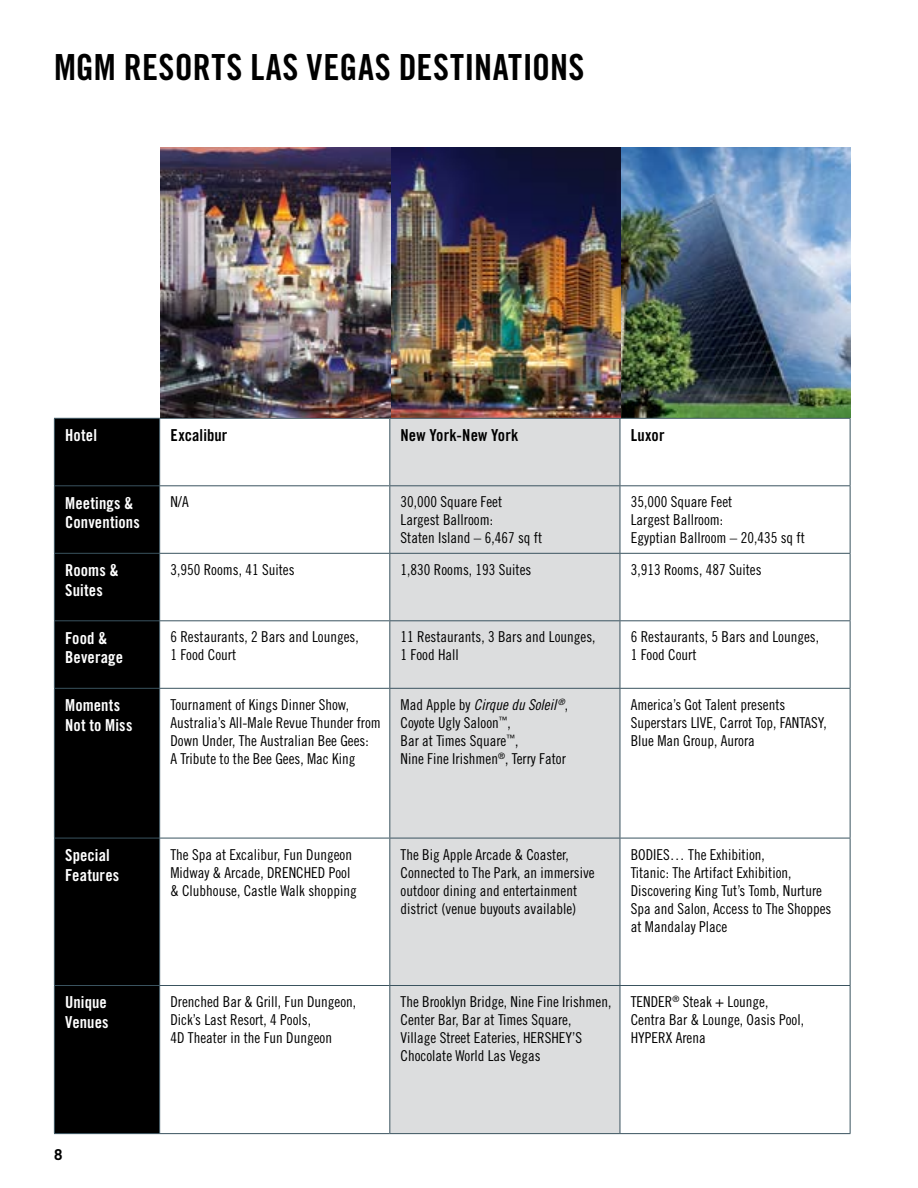
<style>
.page{position:relative;width:918px;height:1188px;background:#fff}
.page>*{position:absolute;margin:0;border:0;box-sizing:border-box;transform-origin:0 0}
.t1{font:36px "Trade Gothic LT Std Bd Cn 20";letter-spacing:.01em;color:#000}
.t2{font:16.5px/19.8px "Trade Gothic LT Std Bd Cn 20";letter-spacing:.005em;color:#fff}
.t3{font:16.5px "Trade Gothic LT Std Bd Cn 20";letter-spacing:.005em;color:#000}
.t4{font:15px/18px "Trade Gothic LT Std Cn 18";color:#000}
.t5{font:15px "Trade Gothic LT Std Cn 18 Obl";color:#000}
.t6{font:700 15px "Trade Gothic LT Std";color:#000}
.s1{font-family:"Trade Gothic LT Std Cn 18"}
</style>
<div class="page">
<img style="left:390px;top:148px;width:460px;height:270px">
<div style="left:55px;top:419px;width:104px;height:714px;background:#000"></div>
<svg style="left:160px;top:419px;width:229px;height:714px"></svg>
<div style="left:390px;top:419px;width:230px;height:714px;background:#dcddde"></div>
<svg style="left:621px;top:419px;width:229px;height:714px"></svg>
<hr style="left:54px;top:418px;width:106px;height:1px;background:#3a535f">
<hr style="left:54px;top:419px;width:1px;height:66px;background:#3a535f">
<hr style="left:160px;top:418px;width:230px;height:1px;background:#3a535f">
<hr style="left:159px;top:419px;width:1px;height:66px;background:#3a535f">
<hr style="left:390px;top:418px;width:230px;height:1px;background:#3a535f">
<hr style="left:389px;top:419px;width:1px;height:66px;background:#3a535f">
<hr style="left:620px;top:418px;width:230px;height:1px;background:#3a535f">
<hr style="left:620px;top:419px;width:1px;height:66px;background:#3a535f">
<hr style="left:850px;top:419px;width:1px;height:66px;background:#3a535f">
<hr style="left:54px;top:485px;width:106px;height:1px;background:#3a535f">
<hr style="left:54px;top:486px;width:1px;height:67px;background:#3a535f">
<hr style="left:160px;top:485px;width:230px;height:1px;background:#3a535f">
<hr style="left:159px;top:486px;width:1px;height:67px;background:#3a535f">
<hr style="left:390px;top:485px;width:230px;height:1px;background:#3a535f">
<hr style="left:389px;top:486px;width:1px;height:67px;background:#3a535f">
<hr style="left:620px;top:485px;width:230px;height:1px;background:#3a535f">
<hr style="left:620px;top:486px;width:1px;height:67px;background:#3a535f">
<hr style="left:850px;top:486px;width:1px;height:67px;background:#3a535f">
<hr style="left:54px;top:553px;width:106px;height:1px;background:#3a535f">
<hr style="left:54px;top:554px;width:1px;height:66px;background:#3a535f">
<hr style="left:160px;top:553px;width:230px;height:1px;background:#3a535f">
<hr style="left:159px;top:554px;width:1px;height:66px;background:#3a535f">
<hr style="left:390px;top:553px;width:230px;height:1px;background:#3a535f">
<hr style="left:389px;top:554px;width:1px;height:66px;background:#3a535f">
<hr style="left:620px;top:553px;width:230px;height:1px;background:#3a535f">
<hr style="left:620px;top:554px;width:1px;height:66px;background:#3a535f">
<hr style="left:850px;top:554px;width:1px;height:66px;background:#3a535f">
<hr style="left:54px;top:620px;width:106px;height:1px;background:#3a535f">
<hr style="left:54px;top:621px;width:1px;height:67px;background:#3a535f">
<hr style="left:160px;top:620px;width:230px;height:1px;background:#3a535f">
<hr style="left:159px;top:621px;width:1px;height:67px;background:#3a535f">
<hr style="left:390px;top:620px;width:230px;height:1px;background:#3a535f">
<hr style="left:389px;top:621px;width:1px;height:67px;background:#3a535f">
<hr style="left:620px;top:620px;width:230px;height:1px;background:#3a535f">
<hr style="left:620px;top:621px;width:1px;height:67px;background:#3a535f">
<hr style="left:850px;top:621px;width:1px;height:67px;background:#3a535f">
<hr style="left:54px;top:688px;width:106px;height:1px;background:#3a535f">
<hr style="left:54px;top:689px;width:1px;height:149px;background:#3a535f">
<hr style="left:160px;top:688px;width:230px;height:1px;background:#3a535f">
<hr style="left:159px;top:689px;width:1px;height:149px;background:#3a535f">
<hr style="left:390px;top:688px;width:230px;height:1px;background:#3a535f">
<hr style="left:389px;top:689px;width:1px;height:149px;background:#3a535f">
<hr style="left:620px;top:688px;width:230px;height:1px;background:#3a535f">
<hr style="left:620px;top:689px;width:1px;height:149px;background:#3a535f">
<hr style="left:850px;top:689px;width:1px;height:149px;background:#3a535f">
<hr style="left:54px;top:838px;width:106px;height:1px;background:#3a535f">
<hr style="left:54px;top:838px;width:1px;height:147px;background:#3a535f">
<hr style="left:160px;top:838px;width:230px;height:1px;background:#3a535f">
<hr style="left:159px;top:838px;width:1px;height:147px;background:#3a535f">
<hr style="left:390px;top:838px;width:230px;height:1px;background:#3a535f">
<hr style="left:389px;top:838px;width:1px;height:147px;background:#3a535f">
<hr style="left:620px;top:838px;width:230px;height:1px;background:#3a535f">
<hr style="left:620px;top:838px;width:1px;height:147px;background:#3a535f">
<hr style="left:850px;top:838px;width:1px;height:147px;background:#3a535f">
<hr style="left:54px;top:985px;width:106px;height:1px;background:#3a535f">
<hr style="left:54px;top:986px;width:1px;height:147px;background:#3a535f">
<hr style="left:160px;top:985px;width:230px;height:1px;background:#3a535f">
<hr style="left:159px;top:986px;width:1px;height:147px;background:#3a535f">
<hr style="left:390px;top:985px;width:230px;height:1px;background:#3a535f">
<hr style="left:389px;top:986px;width:1px;height:147px;background:#3a535f">
<hr style="left:620px;top:985px;width:230px;height:1px;background:#3a535f">
<hr style="left:620px;top:986px;width:1px;height:147px;background:#3a535f">
<hr style="left:850px;top:986px;width:1px;height:147px;background:#3a535f">
<hr style="left:54px;top:1133px;width:106px;height:1px;background:#3a535f">
<hr style="left:160px;top:1133px;width:230px;height:1px;background:#3a535f">
<hr style="left:390px;top:1133px;width:230px;height:1px;background:#3a535f">
<hr style="left:620px;top:1133px;width:230px;height:1px;background:#3a535f">
<img style="left:160px;top:148px;width:230px;height:270px">
<h1 class="t1" style="left:54px;top:45px;width:532px">MGM RESORTS LAS VEGAS DESTINATIONS</h1>
<p class="t2" style="left:65px;top:425px;width:33px">Hotel</p>
<p class="t3" style="left:170px;top:425px;width:58px">Excalibur</p>
<p class="t3" style="left:401px;top:425px;width:119px">New York-New York</p>
<p class="t3" style="left:631px;top:425px;width:35px">Luxor</p>
<p class="t2" style="left:65px;top:493px;width:76px">Meetings &amp;<br>Conventions</p>
<p class="t4" style="left:170px;top:493px;width:20px">N/A</p>
<p class="t4" style="left:401px;top:493px;width:143px">30,000 Square Feet<br>Largest Ballroom:<br>Staten Island – 6,467 sq ft</p>
<p class="t4" style="left:631px;top:493px;width:176px">35,000 Square Feet<br>Largest Ballroom:<br>Egyptian Ballroom – 20,435 sq ft</p>
<p class="t2" style="left:65px;top:560px;width:55px">Rooms &amp;<br>Suites</p>
<p class="t4" style="left:170px;top:560px;width:126px">3,950 Rooms, 41 Suites</p>
<p class="t4" style="left:401px;top:560px;width:132px">1,830 Rooms, 193 Suites</p>
<p class="t4" style="left:631px;top:560px;width:132px">3,913 Rooms, 487 Suites</p>
<p class="t2" style="left:65px;top:628px;width:59px">Food &amp;<br>Beverage</p>
<p class="t4" style="left:170px;top:628px;width:190px">6 Restaurants, 2 Bars and Lounges,<br>1 Food Court</p>
<p class="t4" style="left:401px;top:628px;width:196px">11 Restaurants, 3 Bars and Lounges,<br>1 Food Hall</p>
<p class="t4" style="left:631px;top:628px;width:190px">6 Restaurants, 5 Bars and Lounges,<br>1 Food Court</p>
<p class="t2" style="left:65px;top:695px;width:69px">Moments<br>Not to Miss</p>
<p class="t4" style="left:170px;top:695px;width:212px">Tournament of Kings Dinner Show, Australia’s All-Male Revue Thunder from Down Under, The Australian Bee Gees:<br>A Tribute to the Bee Gees, Mac King</p>
<p class="t5" style="left:401px;top:696px;width:169px"><span class="s1">Mad Apple by</span> Cirque du Soleil <sup>®</sup><span class="s1">,</span></p>
<p class="t4" style="left:631px;top:695px;width:198px">America’s Got Talent presents<br>Superstars LIVE, Carrot Top, FANTASY,<br>Blue Man Group, Aurora</p>
<p class="t4" style="left:401px;top:713px;width:167px">Coyote Ugly Saloon<sup>™</sup>,<br>Bar at Times Square<sup>™</sup>,<br>Nine Fine Irishmen<sup>®</sup>, Terry Fator</p>
<p class="t2" style="left:65px;top:845px;width:56px">Special<br>Features</p>
<p class="t4" style="left:170px;top:845px;width:188px">The Spa at Excalibur, Fun Dungeon<br>Midway &amp; Arcade, DRENCHED Pool &amp; Clubhouse, Castle Walk shopping</p>
<p class="t4" style="left:401px;top:845px;width:196px">The Big Apple Arcade &amp; Coaster, Connected to The Park, an immersive outdoor dining and entertainment district (venue buyouts available)</p>
<p class="t4" style="left:631px;top:845px;width:202px">BODIES… The Exhibition,<br>Titanic: The Artifact Exhibition,<br>Discovering King Tut’s Tomb, Nurture<br>Spa and Salon, Access to The Shoppes at Mandalay Place</p>
<p class="t2" style="left:65px;top:992px;width:45px">Unique<br>Venues</p>
<p class="t4" style="left:170px;top:993px;width:187px">Drenched Bar &amp; Grill, Fun Dungeon,<br>Dick’s Last Resort, 4 Pools,<br>4D Theater in the Fun Dungeon</p>
<p class="t4" style="left:401px;top:993px;width:212px">The Brooklyn Bridge, Nine Fine Irishmen, Center Bar, Bar at Times Square,<br>Village Street Eateries, HERSHEY’S Chocolate World Las Vegas</p>
<p class="t4" style="left:631px;top:993px;width:175px">TENDER<sup>®</sup> Steak + Lounge,<br>Centra Bar &amp; Lounge, Oasis Pool,<br>HYPERX Arena</p>
<p class="t6" style="left:54px;top:1145px;width:10px">8</p>
</div>
